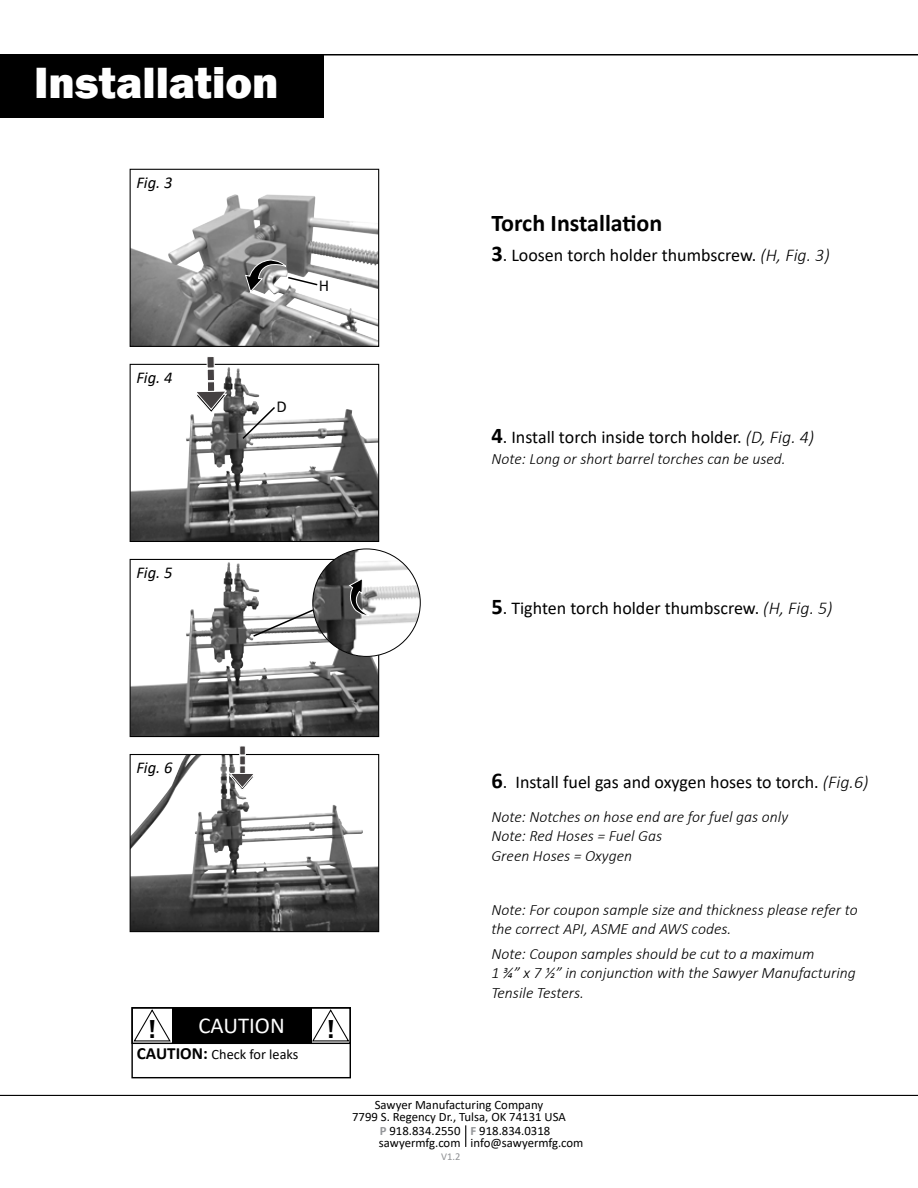
<style>
.page{position:relative;width:918px;height:1188px;background:#fff}
.page>*{position:absolute;margin:0;border:0;box-sizing:border-box;transform-origin:0 0}
.t1{font:800 45px "Franklin Gothic";color:#fff}
.t2{font:700 26.7px "Cambria";color:#000}
.t3{font:700 24px "Calibri";color:#000}
.t4{font:22.8px "Calibri";color:#fff}
.t5{font:18px "Calibri";color:#000}
.t6{font:16.65px "Calibri";color:#000}
.t7{font:italic 16.5px "Calibri";color:#000}
.t8{font:italic 300 15.75px/18.9px "Calibri";color:#000}
.t9{font:14.25px "Calibri";color:#000}
.t10{font:12.75px/12px "Calibri";color:#000}
.t11{font:10.5px "Calibri";color:#8f9194}
.s1{font-weight:700;font-size:22.5px}
.s2{font-weight:300;font-style:italic}
.s3{font-weight:700;font-size:17.1px}
.s4{font-weight:700;color:#939598}
</style>
<div class="page">
<hr style="left:0;top:1095px;width:918px;height:1px;background:#000">
<svg style="left:465px;top:1125px;width:1px;height:22px"></svg>
<img style="left:132px;top:562px;width:245px;height:173px">
<div style="left:130px;top:559px;width:249px;height:178px;border:1px solid #000"></div>
<img style="left:132px;top:756px;width:245px;height:174px">
<div style="left:130px;top:754px;width:249px;height:178px;border:1px solid #000"></div>
<img style="left:132px;top:194px;width:245px;height:151px">
<div style="left:130px;top:169px;width:249px;height:178px;border:1px solid #000"></div>
<div style="left:279px;top:268px;width:48px;height:27px;background:#fff;opacity:.75"></div>
<svg style="left:244px;top:258px;width:75px;height:35px"></svg>
<img style="left:132px;top:367px;width:245px;height:173px">
<div style="left:130px;top:364px;width:249px;height:178px;border:1px solid #000"></div>
<div style="left:233px;top:398px;width:51px;height:50px;background:#fff;opacity:.75"></div>
<svg style="left:241px;top:405px;width:36px;height:36px"></svg>
<hr style="left:0;top:54px;width:918px;height:2px;background:#000">
<div style="left:0;top:54px;width:324px;height:63px;background:#000"></div>
<div style="left:131px;top:1007px;width:220px;height:71px;border:1px solid #000"></div>
<div style="left:172px;top:1008px;width:139px;height:35px;background:#000"></div>
<svg style="left:133px;top:1009px;width:38px;height:33px"></svg>
<svg style="left:311px;top:1009px;width:38px;height:33px"></svg>
<div style="left:131px;top:1007px;width:220px;height:37px;border:1px solid #000"></div>
<svg style="left:194px;top:390px;width:34px;height:24px"></svg>
<div style="left:207px;top:357px;width:7px;height:11px;background:#454142"></div>
<div style="left:207px;top:356px;width:8px;height:13px;border:1px solid #fff"></div>
<div style="left:207px;top:369px;width:7px;height:12px;background:#454142"></div>
<div style="left:207px;top:369px;width:8px;height:12px;border:1px solid #fff"></div>
<div style="left:207px;top:382px;width:8px;height:9px;background:#454142"></div>
<div style="left:207px;top:381px;width:8px;height:11px;border:1px solid #fff"></div>
<div style="left:239px;top:746px;width:7px;height:9px;background:#454142;border:1px solid #fff"></div>
<div style="left:239px;top:756px;width:7px;height:9px;background:#454142;border:1px solid #fff"></div>
<svg style="left:229px;top:766px;width:27px;height:25px"></svg>
<div style="left:239px;top:766px;width:7px;height:8px;border:1px solid #fff"></div>
<img style="left:313px;top:549px;width:107px;height:107px;border-radius:54px">
<svg style="left:252px;top:608px;width:63px;height:30px"></svg>
<svg style="left:346px;top:578px;width:24px;height:38px"></svg>
<h1 class="t1" style="left:34px;top:53px;width:246px">Installation</h1>
<h1 class="t1" style="left:61px;top:67px;width:212px">Operation</h1>
<p class="t7" style="left:136px;top:171px;width:38px">Fig. 3</p>
<p class="t7" style="left:136px;top:366px;width:38px">Fig. 4</p>
<p class="t6" style="left:319px;top:274px;width:12px">H</p>
<p class="t6" style="left:277px;top:395px;width:12px">D</p>
<p class="t7" style="left:136px;top:561px;width:38px">Fig. 5</p>
<h3 class="t3" style="left:491px;top:206px;width:173px">Torch Installation</h3>
<p class="t5" style="left:491px;top:243px;width:340px"><span class="s1">3</span>. Loosen torch holder thumbscrew. <span class="s2">(H, Fig. 3)</span></p>
<p class="t5" style="left:491px;top:424px;width:324px"><span class="s1">4</span>. Install torch inside torch holder. <span class="s2">(D, Fig. 4)</span></p>
<p class="t8" style="left:491px;top:449px;width:296px">Note: Long or short barrel torches can be used.</p>
<p class="t5" style="left:491px;top:595px;width:343px"><span class="s1">5</span>. Tighten torch holder thumbscrew. <span class="s2">(H, Fig. 5)</span></p>
<p class="t7" style="left:136px;top:756px;width:38px">Fig. 6</p>
<h2 class="t2" style="left:148px;top:1010px;width:10px">!</h2>
<h3 class="t4" style="left:198px;top:1009px;width:88px">CAUTION</h3>
<h2 class="t2" style="left:326px;top:1010px;width:10px">!</h2>
<p class="t9" style="left:137px;top:1044px;width:163px"><span class="s3">CAUTION:</span> Check for leaks</p>
<p class="t5" style="left:491px;top:769px;width:379px"><span class="s1">6</span>. Install fuel gas and oxygen hoses to torch. <span class="s2">(Fig.6)</span></p>
<p class="t8" style="left:491px;top:807px;width:298px">Note: Notches on hose end are for fuel gas only<br>Note: Red Hoses = Fuel Gas</p>
<p class="t8" style="left:491px;top:847px;width:142px">Green Hoses = Oxygen</p>
<p class="t8" style="left:491px;top:900px;width:368px">Note: For coupon sample size and thickness please refer to the correct API, ASME and AWS codes.</p>
<p class="t8" style="left:491px;top:944px;width:366px">Note: Coupon samples should be cut to a maximum<br>1 ¾” x 7 ½” in conjunction with the Sawyer Manufacturing</p>
<p class="t8" style="left:491px;top:984px;width:94px">Tensile Testers.</p>
<p class="t10" style="left:352px;top:1098px;width:215px;text-align:center">Sawyer Manufacturing Company<br>7799 S. Regency Dr., Tulsa, OK 74131 USA</p>
<p class="t10" style="left:471px;top:1125px;width:114px"><span class="s4">F</span> 918.834.0318 info@sawyermfg.com</p>
<p class="t10" style="left:379px;top:1125px;width:83px"><span class="s4">P</span> 918.834.2550 sawyermfg.com</p>
<p class="t11" style="left:441px;top:1149px;width:21px">V1.2</p>
</div>
